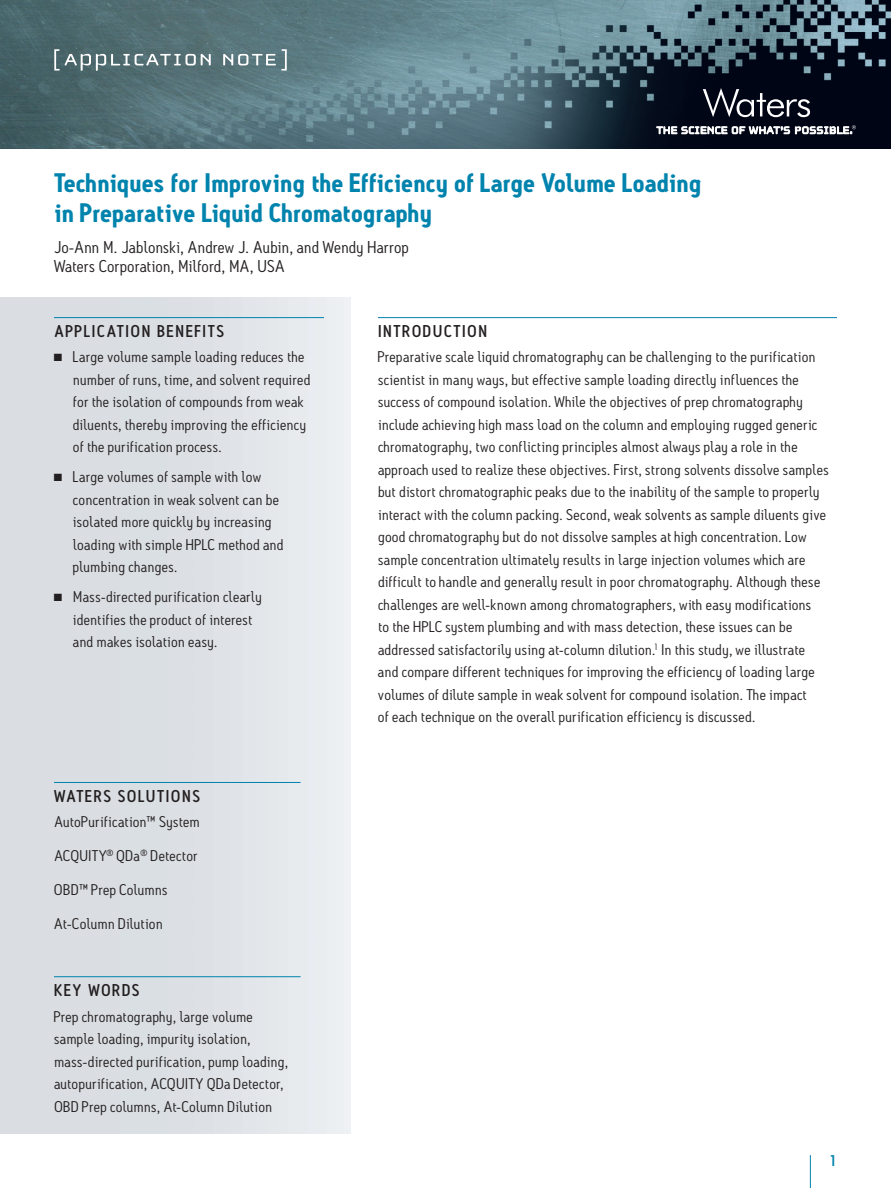
<style>
.page{position:relative;width:891px;height:1188px;background:#fff}
.page>*{position:absolute;margin:0;border:0;box-sizing:border-box;transform-origin:0 0}
.t1{font:700 25.8px/30px "Antitled OT";letter-spacing:.015em;color:#0083ad}
.t2{font:16.5px/19.5px "Antitled OT";letter-spacing:.01em;color:#231f20;scale:1.05 1}
.t3{font:500 16.5px "Antitled OT";letter-spacing:.12em;color:#231f20}
.t4{font:15px/22.5px "Antitled OT";letter-spacing:.02em;color:#231f20;scale:1.05 1}
.t5{font:500 15px "Antitled OT";color:#0083ad;scale:1.05 1}
</style>
<div class="page">
<img style="left:0;top:0;width:891px;height:148px">
<hr style="left:810px;top:1155px;width:1px;height:33px;background:#0083ad">
<svg style="left:54px;top:49px;width:157px;height:22px;background:#6d8488"></svg>
<svg style="left:223px;top:49px;width:64px;height:22px"></svg>
<svg style="left:657px;top:125px;width:199px;height:9px"></svg>
<svg style="left:703px;top:88px;width:107px;height:29px;background:#3a3e4a"></svg>
<hr style="left:54px;top:782px;width:247px;height:1px;background:#0083ad">
<hr style="left:54px;top:976px;width:247px;height:1px;background:#0083ad">
<hr style="left:54px;top:317px;width:270px;height:1px;background:#0083ad">
<hr style="left:378px;top:317px;width:459px;height:1px;background:#0083ad">
<h1 class="t1" style="left:54px;top:167px;width:649px">Techniques for Improving the Efficiency of Large Volume Loading in Preparative Liquid Chromatography</h1>
<p class="t2" style="left:54px;top:237px;width:339px">Jo-Ann M. Jablonski, Andrew J. Aubin, and Wendy Harrop<br>Waters Corporation, Milford, MA, USA</p>
<p class="t3" style="left:54px;top:321px;width:171px">APPLICATION BENEFITS</p>
<p class="t4" style="left:73px;top:346px;width:228px;text-indent:-19px">■ Large volume sample loading reduces the number of runs, time, and solvent required for the isolation of compounds from weak diluents, thereby improving the efficiency of the purification process.</p>
<p class="t4" style="left:73px;top:466px;width:202px;text-indent:-19px">■ Large volumes of sample with low concentration in weak solvent can be isolated more quickly by increasing loading with simple HPLC method and plumbing changes.</p>
<p class="t4" style="left:73px;top:586px;width:181px;text-indent:-19px">■ Mass-directed purification clearly identifies the product of interest and makes isolation easy.</p>
<p class="t3" style="left:54px;top:786px;width:147px">WATERS SOLUTIONS</p>
<p class="t4" style="left:54px;top:811px;width:140px">AutoPurification™ System</p>
<p class="t4" style="left:54px;top:844px;width:138px">ACQUITY<sup>®</sup> QDa<sup>®</sup> Detector</p>
<p class="t4" style="left:54px;top:878px;width:110px">OBD™ Prep Columns</p>
<p class="t4" style="left:54px;top:912px;width:105px">At-Column Dilution</p>
<p class="t3" style="left:54px;top:980px;width:87px">KEY WORDS</p>
<p class="t4" style="left:54px;top:1005px;width:224px">Prep chromatography, large volume sample loading, impurity isolation, mass-directed purification, pump loading, autopurification, ACQUITY QDa Detector, OBD Prep columns, At-Column Dilution</p>
<p class="t3" style="left:378px;top:321px;width:110px">INTRODUCTION</p>
<p class="t4" style="left:378px;top:346px;width:431px">Preparative scale liquid chromatography can be challenging to the purification scientist in many ways, but effective sample loading directly influences the success of compound isolation. While the objectives of prep chromatography include achieving high mass load on the column and employing rugged generic chromatography, two conflicting principles almost always play a role in the approach used to realize these objectives. First, strong solvents dissolve samples but distort chromatographic peaks due to the inability of the sample to properly interact with the column packing. Second, weak solvents as sample diluents give good chromatography but do not dissolve samples at high concentration. Low sample concentration ultimately results in large injection volumes which are difficult to handle and generally result in poor chromatography. Although these challenges are well-known among chromatographers, with easy modifications<br>to the HPLC system plumbing and with mass detection, these issues can be addressed satisfactorily using at-column dilution.<sup>1</sup> In this study, we illustrate and compare different techniques for improving the efficiency of loading large volumes of dilute sample in weak solvent for compound isolation. The impact<br>of each technique on the overall purification efficiency is discussed.</p>
<p class="t5" style="left:829px;top:1151px;width:10px">1</p>
</div>
